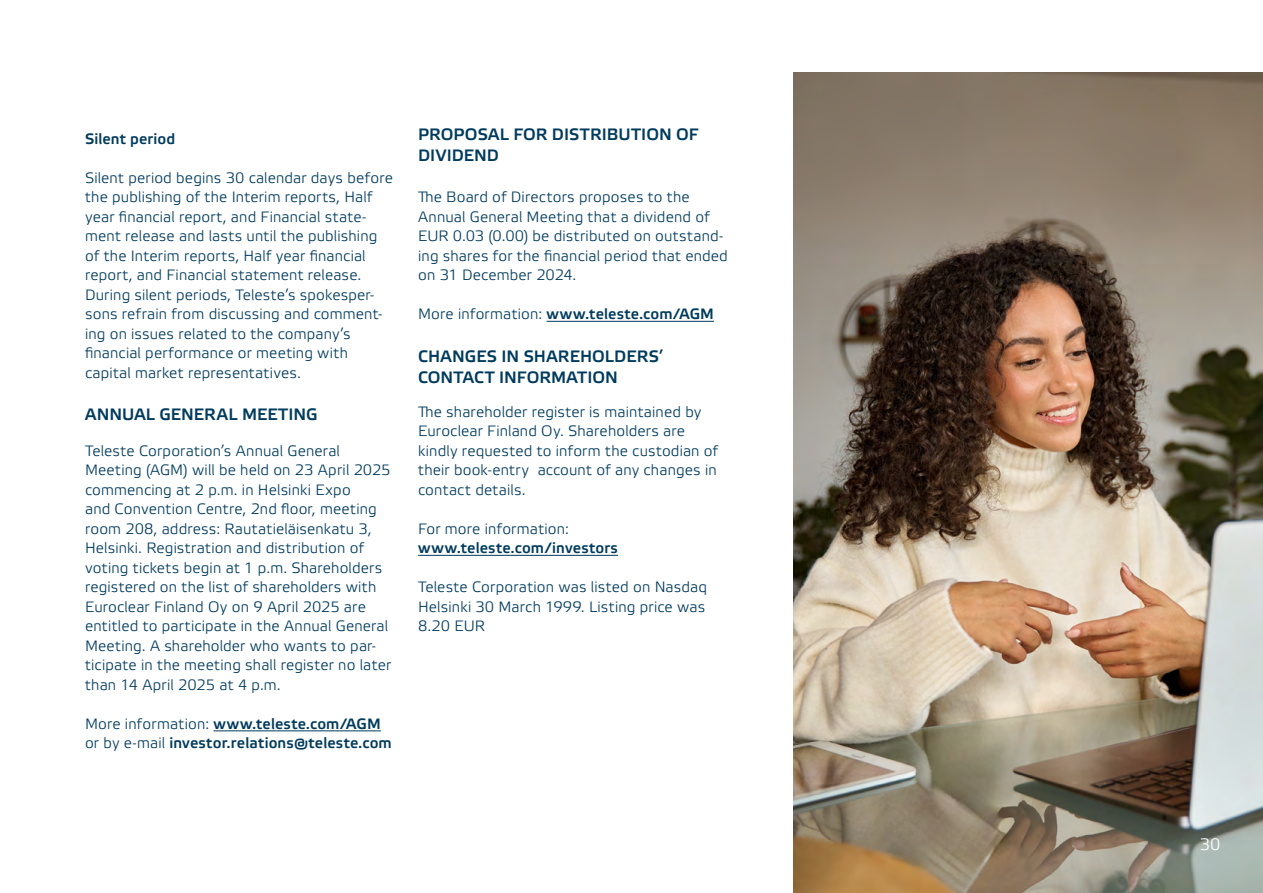
<style>
.page{position:relative;width:1263px;height:893px;background:#fff}
.page>*{position:absolute;margin:0;border:0;box-sizing:border-box;transform-origin:0 0}
.Väliotsikko_VERSAALI__sininen{font:500 16.5px/21px "Etelka";color:#003b5d}
.t1{font:16.5px "Etelka Light Pro";color:#fff}
.Leipis_2023{font:15px/19.5px "Etelka Light Pro";letter-spacing:.01em;color:#003b5d}
.Leipis_2023-2{font:15px/19.5px "Etelka Medium Pro";letter-spacing:.01em;color:#003b5d}
.s1{font-family:"Etelka Light Pro"}
</style>
<div class="page">
<img style="left:794px;top:72px;width:469px;height:821px">
<hr style="left:213px;top:730px;width:168px;height:1px;background:#003b5d">
<hr style="left:547px;top:321px;width:167px;height:1px;background:#003b5d">
<hr style="left:418px;top:555px;width:200px;height:1px;background:#003b5d">
<p class="Leipis_2023-2" style="left:85px;top:129px;width:92px">Silent period</p>
<p class="Leipis_2023" style="left:85px;top:169px;width:309px">Silent period begins 30 calendar days before the publishing of the Interim reports, Half year financial report, and Financial state&shy;ment release and lasts until the publishing of the Interim reports, Half year financial report, and Financial statement release.<br>During silent periods, Teleste’s spokesper&shy;sons refrain from discussing and comment&shy;ing on issues related to the company’s financial performance or meeting with capital market representatives.</p>
<p class="Väliotsikko_VERSAALI__sininen" style="left:85px;top:404px;width:234px">ANNUAL GENERAL MEETING</p>
<p class="Leipis_2023" style="left:85px;top:442px;width:308px">Teleste Corporation’s Annual General Meeting (AGM) will be held on 23 April 2025 commencing at 2 p.m. in Helsinki Expo<br>and Convention Centre, 2nd floor, meeting room 208, address: Rautatieläisenkatu 3, Helsinki. Registration and distribution of voting tickets begin at 1 p.m. Shareholders registered on the list of shareholders with Euroclear Finland Oy on 9 April 2025 are entitled to participate in the Annual General Meeting. A shareholder who wants to par&shy;ticipate in the meeting shall register no later than 14 April 2025 at 4 p.m.</p>
<p class="Leipis_2023-2" style="left:85px;top:714px;width:308px"><span class="s1">More information:</span> www.teleste.com/AGM <span class="s1">or by e-mail</span> investor.relations@teleste.com</p>
<p class="Väliotsikko_VERSAALI__sininen" style="left:418px;top:125px;width:282px">PROPOSAL FOR DISTRIBUTION OF<br>DIVIDEND</p>
<p class="Leipis_2023" style="left:418px;top:188px;width:311px">The Board of Directors proposes to the Annual General Meeting that a dividend of EUR 0.03 (0.00) be distributed on outstand&shy;ing shares for the financial period that ended on 31 December 2024.</p>
<p class="Leipis_2023-2" style="left:418px;top:305px;width:297px"><span class="s1">More information:</span> www.teleste.com/AGM</p>
<p class="Väliotsikko_VERSAALI__sininen" style="left:418px;top:346px;width:247px">CHANGES IN SHAREHOLDERS’<br>CONTACT INFORMATION</p>
<p class="Leipis_2023" style="left:418px;top:403px;width:302px">The shareholder register is maintained by Euroclear Finland Oy. Shareholders are kindly requested to inform the custodian of their book-entry account of any changes in contact details.</p>
<p class="Leipis_2023-2" style="left:418px;top:519px;width:201px"><span class="s1">For more information: </span>www.teleste.com/investors</p>
<p class="Leipis_2023" style="left:418px;top:578px;width:290px;text-align:justify">Teleste Corporation was listed on Nasdaq Helsinki 30 March 1999. Listing price was 8.20 EUR</p>
<p class="t1" style="left:1200px;top:836px;width:22px">30</p>
</div>
